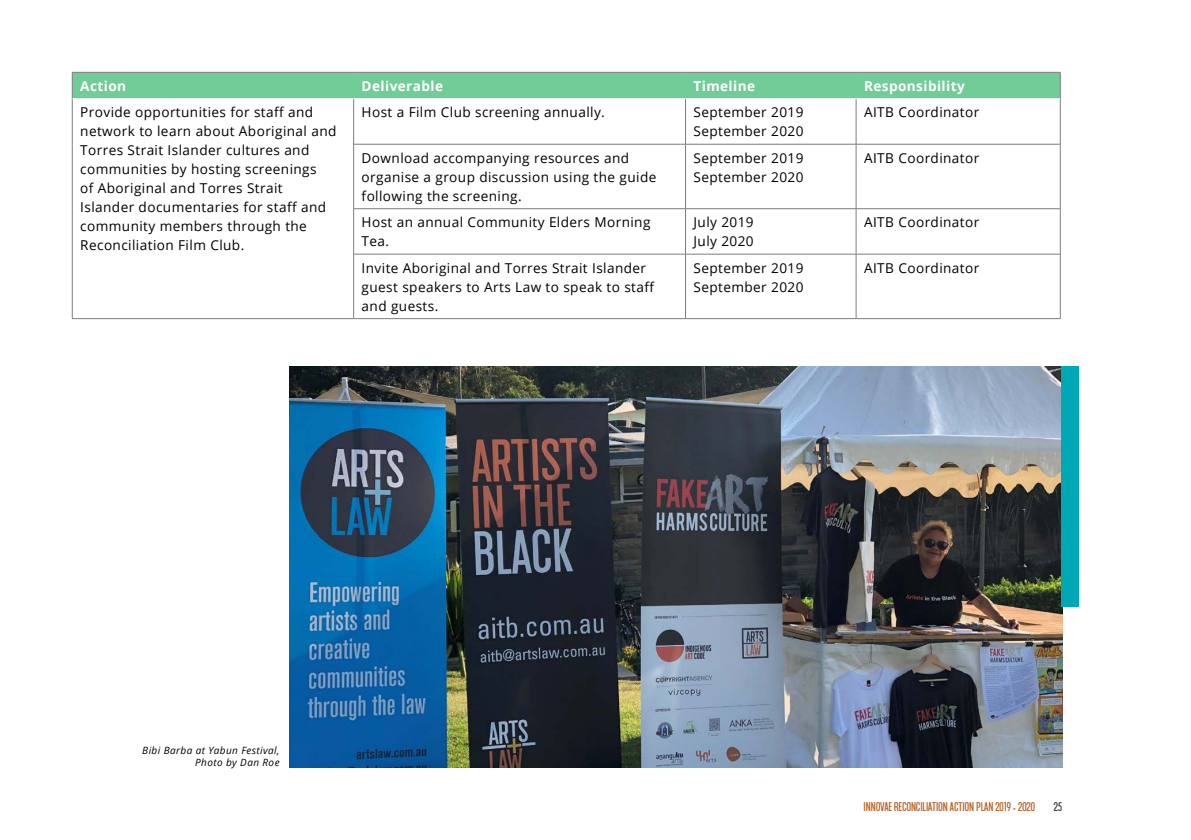
<style>
.page{position:relative;width:1191px;height:840px;background:#fff}
.page>*{position:absolute;margin:0;border:0;box-sizing:border-box;transform-origin:0 0}
.t1{font:13.6px/19px "Open Sans";letter-spacing:.03em;color:#000}
.t2{font:700 13.6px "Open Sans";letter-spacing:.03em;color:#fff}
.t3{font:12px "Americana";color:#b86125}
.t4{font:12px "Americana";color:#373c3d}
.t5{font:italic 10px/12px "Open Sans";letter-spacing:.04em;color:#000;text-align:right}
</style>
<div class="page">
<hr style="left:72px;top:99px;width:1px;height:45px;background:#7c7d82">
<hr style="left:72px;top:144px;width:1px;height:64px;background:#7c7d82">
<hr style="left:72px;top:208px;width:1px;height:46px;background:#7c7d82">
<hr style="left:72px;top:254px;width:1px;height:64px;background:#7c7d82">
<hr style="left:72px;top:318px;width:282px;height:1px;background:#7c7d82">
<hr style="left:353px;top:99px;width:1px;height:45px;background:#7c7d82">
<hr style="left:685px;top:99px;width:1px;height:45px;background:#7c7d82">
<hr style="left:855px;top:99px;width:1px;height:45px;background:#7c7d82">
<hr style="left:1060px;top:99px;width:1px;height:45px;background:#7c7d82">
<hr style="left:353px;top:144px;width:332px;height:1px;background:#7c7d82">
<hr style="left:353px;top:144px;width:1px;height:64px;background:#7c7d82">
<hr style="left:685px;top:144px;width:171px;height:1px;background:#7c7d82">
<hr style="left:685px;top:144px;width:1px;height:64px;background:#7c7d82">
<hr style="left:856px;top:144px;width:204px;height:1px;background:#7c7d82">
<hr style="left:855px;top:144px;width:1px;height:64px;background:#7c7d82">
<hr style="left:1060px;top:144px;width:1px;height:64px;background:#7c7d82">
<hr style="left:353px;top:208px;width:332px;height:1px;background:#7c7d82">
<hr style="left:353px;top:209px;width:1px;height:45px;background:#7c7d82">
<hr style="left:685px;top:208px;width:171px;height:1px;background:#7c7d82">
<hr style="left:685px;top:209px;width:1px;height:45px;background:#7c7d82">
<hr style="left:856px;top:208px;width:204px;height:1px;background:#7c7d82">
<hr style="left:855px;top:209px;width:1px;height:45px;background:#7c7d82">
<hr style="left:1060px;top:209px;width:1px;height:45px;background:#7c7d82">
<hr style="left:353px;top:254px;width:332px;height:1px;background:#7c7d82">
<hr style="left:353px;top:254px;width:1px;height:64px;background:#7c7d82">
<hr style="left:685px;top:254px;width:171px;height:1px;background:#7c7d82">
<hr style="left:685px;top:254px;width:1px;height:64px;background:#7c7d82">
<hr style="left:856px;top:254px;width:204px;height:1px;background:#7c7d82">
<hr style="left:855px;top:254px;width:1px;height:64px;background:#7c7d82">
<hr style="left:1060px;top:254px;width:1px;height:64px;background:#7c7d82">
<hr style="left:354px;top:318px;width:331px;height:1px;background:#7c7d82">
<hr style="left:685px;top:318px;width:171px;height:1px;background:#7c7d82">
<hr style="left:856px;top:318px;width:204px;height:1px;background:#7c7d82">
<div style="left:72px;top:72px;width:989px;height:27px;background:#71cc98"></div>
<hr style="left:72px;top:98px;width:282px;height:1px;background:#fff">
<hr style="left:354px;top:98px;width:331px;height:1px;background:#fff">
<hr style="left:685px;top:98px;width:171px;height:1px;background:#fff">
<hr style="left:856px;top:98px;width:204px;height:1px;background:#fff">
<img style="left:289px;top:366px;width:773px;height:401px">
<div style="left:1061px;top:366px;width:18px;height:241px;background:#00a7b5"></div>
<p class="t2" style="left:80px;top:76px;width:47px">Action</p>
<p class="t2" style="left:362px;top:76px;width:83px">Deliverable</p>
<p class="t2" style="left:693px;top:76px;width:63px">Timeline</p>
<p class="t2" style="left:864px;top:76px;width:102px">Responsibility</p>
<p class="t1" style="left:80px;top:102px;width:258px">Provide opportunities for staff and network to learn about Aboriginal and Torres Strait Islander cultures and communities by hosting screenings<br>of Aboriginal and Torres Strait Islander documentaries for staff and community members through the Reconciliation Film Club.</p>
<p class="t1" style="left:362px;top:102px;width:245px">Host a Film Club screening annually.</p>
<p class="t1" style="left:693px;top:102px;width:111px">September 2019<br>September 2020</p>
<p class="t1" style="left:864px;top:102px;width:117px">AITB Coordinator</p>
<p class="t1" style="left:362px;top:148px;width:296px">Download accompanying resources and organise a group discussion using the guide following the screening.</p>
<p class="t1" style="left:693px;top:148px;width:111px">September 2019<br>September 2020</p>
<p class="t1" style="left:864px;top:148px;width:117px">AITB Coordinator</p>
<p class="t1" style="left:362px;top:212px;width:290px">Host an annual Community Elders Morning<br>Tea.</p>
<p class="t1" style="left:693px;top:212px;width:62px">July 2019<br>July 2020</p>
<p class="t1" style="left:864px;top:212px;width:117px">AITB Coordinator</p>
<p class="t1" style="left:362px;top:258px;width:294px">Invite Aboriginal and Torres Strait Islander guest speakers to Arts Law to speak to staff and guests.</p>
<p class="t1" style="left:693px;top:258px;width:111px">September 2019<br>September 2020</p>
<p class="t1" style="left:864px;top:258px;width:117px">AITB Coordinator</p>
<p class="t5" style="left:142px;top:743px;width:139px">Bibi Barba at Yabun Festival,<br>Photo by Dan Roe</p>
<p class="t3" style="left:863px;top:799px;width:173px">INNOVAE RECONCILIATION ACTION PLAN 2019 - 2020</p>
<p class="t4" style="left:1053px;top:799px;width:10px">25</p>
</div>
